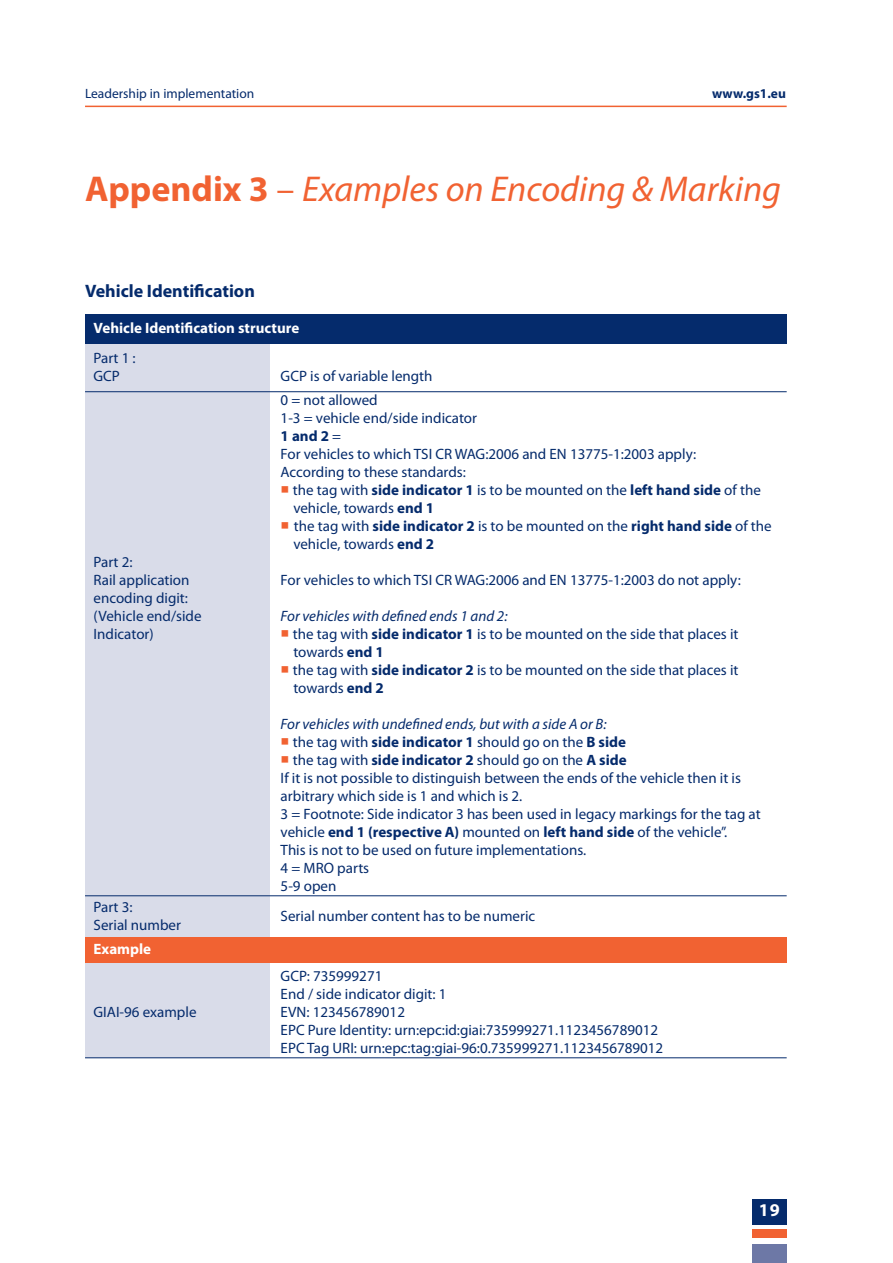
<style>
.page{position:relative;width:893px;height:1263px;background:#fff}
.page>*{position:absolute;margin:0;border:0;box-sizing:border-box;transform-origin:0 0}
.t1{font:italic 36px "Myriad Pro";color:#f16232}
.t2{font:700 18px "Myriad Pro";color:#052b6c}
.t3{font:700 18px "Myriad Pro";color:#fff}
.t4{font:15px/18px "Myriad Pro";color:#052b6c}
.t5{font:italic 15px "Myriad Pro";color:#052b6c}
.t6{font:700 15px "Myriad Pro";color:#fff}
.t7{font:13.5px "Myriad Pro";color:#052b6c}
.t8{font:700 13.5px "Myriad Pro";color:#052b6c}
.s1{font-weight:700;font-style:normal}
.s2{font-style:normal}
.s3{font-weight:700}
.s4{font-family:"Arial Unicode MS";color:#f16232}
</style>
<div class="page">
<hr style="left:85px;top:106px;width:702px;height:1px;background:#f16232">
<div style="left:752px;top:1199px;width:34px;height:26px;background:#052b6c"></div>
<div style="left:752px;top:1229px;width:34px;height:9px;background:#f16232"></div>
<div style="left:752px;top:1244px;width:34px;height:19px;background:#6d78a6"></div>
<div style="left:85px;top:319px;width:185px;height:739px;background:#d9dce9"></div>
<div style="left:85px;top:314px;width:702px;height:30px;background:#052b6c"></div>
<div style="left:85px;top:937px;width:702px;height:26px;background:#f16232"></div>
<hr style="left:85px;top:391px;width:702px;height:1px;background:#052b6c">
<hr style="left:85px;top:895px;width:702px;height:1px;background:#052b6c">
<hr style="left:85px;top:1057px;width:702px;height:1px;background:#052b6c">
<p class="t7" style="left:85px;top:89px;width:171px">Leadership in implementation</p>
<p class="t8" style="left:712px;top:89px;width:75px">www.gs1.eu</p>
<h1 class="t1" style="left:85px;top:176px;width:698px"><span class="s1">Appendix 3</span> <span class="s2">–</span> Examples on Encoding &amp; Marking</h1>
<p class="t2" style="left:85px;top:284px;width:171px">Vehicle Identification</p>
<p class="t6" style="left:94px;top:322px;width:207px">Vehicle Identification structure</p>
<p class="t4" style="left:94px;top:350px;width:44px">Part 1 :<br>GCP</p>
<p class="t4" style="left:281px;top:365px;width:153px;line-height:24px">GCP is of variable length<br>0 = not allowed</p>
<p class="t4" style="left:281px;top:410px;width:417px">1-3 = vehicle end/side indicator<br><span class="s3">1and2</span>=<br>For vehicles to which TSI CR WAG:2006 and EN 13775-1:2003 apply:<br>According to these standards:</p>
<p class="t4" style="left:293px;top:482px;width:469px;text-indent:-13px"><span class="s4">■</span> the tag with <span class="s3">side indicator 1</span> is to be mounted on the <span class="s3">left hand side</span> of the vehicle, towards <span class="s3">end 1</span></p>
<p class="t4" style="left:293px;top:518px;width:480px;text-indent:-13px"><span class="s4">■</span> the tag with <span class="s3">side indicator 2</span> is to be mounted on the <span class="s3">right hand side</span> of the vehicle, towards <span class="s3">end 2</span></p>
<p class="t4" style="left:94px;top:554px;width:97px">Part 2:<br>Rail application</p>
<p class="t4" style="left:94px;top:590px;width:110px">encoding digit: (Vehicle end/side</p>
<p class="t4" style="left:281px;top:572px;width:462px">For vehicles to which TSI CR WAG:2006 and EN 13775-1:2003 do not apply:</p>
<p class="t5" style="left:281px;top:610px;width:228px">For vehicles with defined ends 1 and 2:</p>
<p class="t4" style="left:94px;top:626px;width:62px">Indicator)</p>
<p class="t4" style="left:293px;top:626px;width:447px;text-indent:-13px"><span class="s4">■</span> the tag with <span class="s3">side indicator 1</span> is to be mounted on the side that places it towards <span class="s3">end 1</span></p>
<p class="t4" style="left:293px;top:662px;width:447px;text-indent:-13px"><span class="s4">■</span> the tag with <span class="s3">side indicator 2</span> is to be mounted on the side that places it towards <span class="s3">end 2</span></p>
<p class="t5" style="left:281px;top:718px;width:327px">For vehicles with undefined ends, but with a side A or B:</p>
<p class="t4" style="left:281px;top:734px;width:347px"><span class="s4">■</span> the tag with <span class="s3">side indicator 1</span> should go on the <span class="s3">B side</span></p>
<p class="t4" style="left:281px;top:752px;width:482px"><span class="s4">■</span> the tag with <span class="s3">side indicator 2</span> should go on the <span class="s3">A side<br></span>If it is not possible to distinguish between the ends of the vehicle then it is arbitrary which side is 1 and which is 2.<br>3 = Footnote: Side indicator 3 has been used in legacy markings for the tag at vehicle <span class="s3">end 1 (respective A)</span> mounted on <span class="s3">left hand side</span> of the vehicle”.<br>This is not to be used on future implementations.<br>4 = MRO parts<br>5-9 open</p>
<p class="t4" style="left:94px;top:899px;width:89px">Part 3:<br>Serial number</p>
<p class="t4" style="left:281px;top:908px;width:256px">Serial number content has to be numeric</p>
<p class="t6" style="left:94px;top:943px;width:59px">Example</p>
<p class="t4" style="left:281px;top:968px;width:167px">GCP: 735999271<br>End / side indicator digit: 1</p>
<p class="t4" style="left:94px;top:1004px;width:105px">GIAI-96 example</p>
<p class="t4" style="left:281px;top:1004px;width:384px">EVN: 123456789012<br>EPC Pure Identity: urn:epc:id:giai:735999271.1123456789012<br>EPC Tag URI: urn:epc:tag:giai-96:0.735999271.1123456789012</p>
<p class="t3" style="left:759px;top:1204px;width:22px">19</p>
</div>
